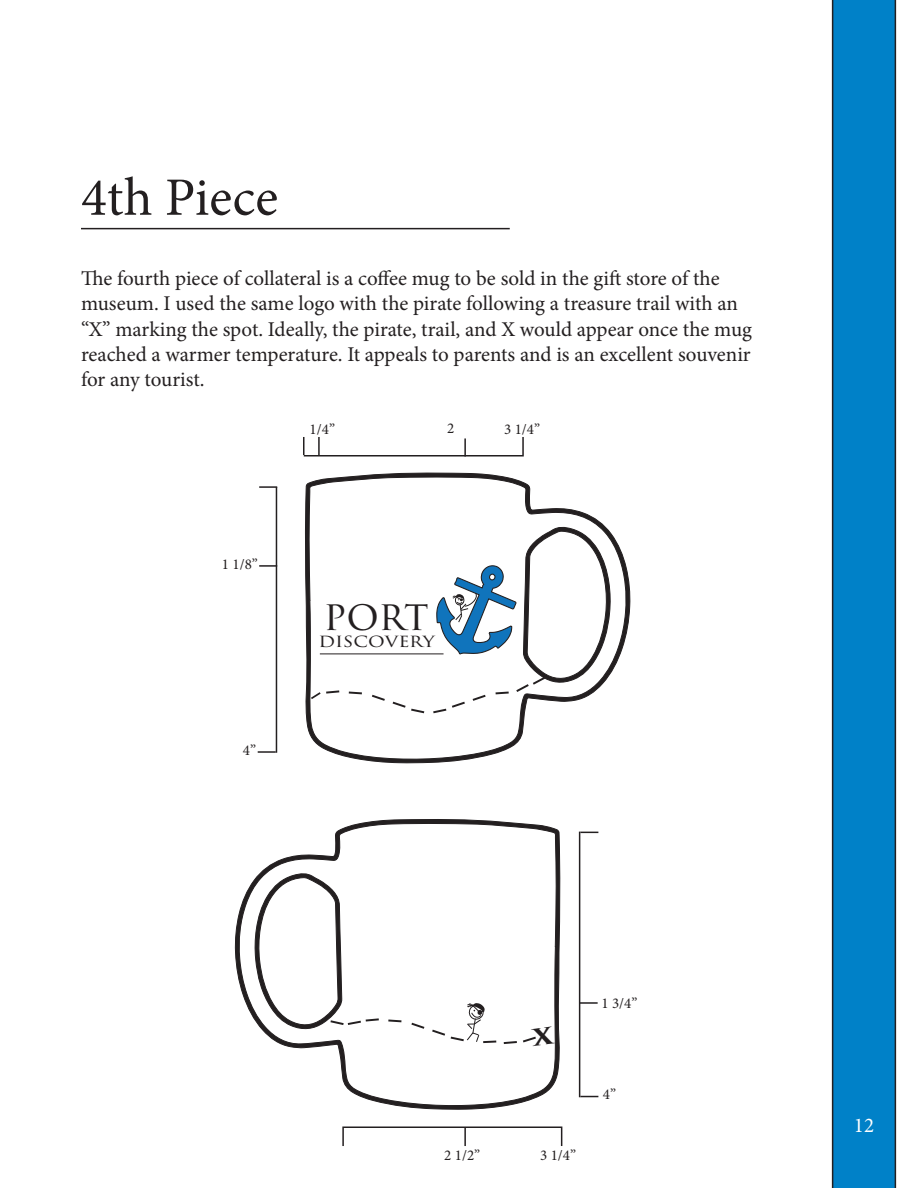
<style>
.page{position:relative;width:918px;height:1188px;background:#fff}
.page>*{position:absolute;margin:0;border:0;box-sizing:border-box;transform-origin:0 0}
.t1{font:54px "Minion Pro";color:#231f20}
.t2{font:40.2px "Trajan Pro 3";color:#231f20}
.t3{font:21px/25.2px "Minion Pro";letter-spacing:-.005em;color:#231f20}
.t4{font:21px "Minion Pro";color:#fff}
.t5{font:17.7px "Trajan Pro 3";letter-spacing:-.005em;color:#231f20;scale:1.17 1}
.t6{font:15px "Minion Pro";color:#231f20}
</style>
<div class="page">
<div style="left:832px;top:0;width:64px;height:1188px;background:#0081c8"></div>
<svg style="left:305px;top:472px;width:325px;height:246px"></svg>
<svg style="left:234px;top:718px;width:326px;height:392px"></svg>
<svg style="left:309px;top:689px;width:32px;height:12px"></svg>
<svg style="left:347px;top:690px;width:17px;height:5px"></svg>
<hr style="left:320px;top:654px;width:124px;height:1px;background:#231f20">
<svg style="left:370px;top:525px;width:241px;height:190px"></svg>
<hr style="left:304px;top:455px;width:220px;height:2px;background:#231f20">
<hr style="left:276px;top:487px;width:1px;height:266px;background:#231f20">
<svg style="left:303px;top:437px;width:1px;height:18px"></svg>
<svg style="left:318px;top:437px;width:2px;height:18px"></svg>
<svg style="left:464px;top:438px;width:2px;height:19px"></svg>
<svg style="left:522px;top:437px;width:2px;height:18px"></svg>
<hr style="left:342px;top:1126px;width:220px;height:2px;background:#231f20">
<hr style="left:579px;top:832px;width:1px;height:265px;background:#231f20">
<svg style="left:561px;top:1128px;width:1px;height:18px"></svg>
<svg style="left:342px;top:1128px;width:2px;height:18px"></svg>
<svg style="left:464px;top:1128px;width:2px;height:18px"></svg>
<svg style="left:259px;top:486px;width:18px;height:2px"></svg>
<svg style="left:259px;top:565px;width:17px;height:2px"></svg>
<svg style="left:258px;top:751px;width:18px;height:2px"></svg>
<svg style="left:580px;top:832px;width:18px;height:1px"></svg>
<svg style="left:580px;top:1096px;width:18px;height:1px"></svg>
<svg style="left:580px;top:1002px;width:18px;height:2px"></svg>
<hr style="left:81px;top:228px;width:429px;height:1px;background:#231f20">
<svg style="left:254px;top:872px;width:301px;height:189px"></svg>
<p class="t1" style="left:81px;top:161px;width:199px">4th Piece</p>
<p class="t3" style="left:81px;top:266px;width:672px">The fourth piece of collateral is a coffee mug to be sold in the gift store of the museum. I used the same logo with the pirate following a treasure trail with an “X” marking the spot. Ideally, the pirate, trail, and X would appear once the mug reached a warmer temperature. It appeals to parents and is an excellent souvenir for any tourist.</p>
<p class="t6" style="left:222px;top:554px;width:37px">1 1/8”</p>
<p class="t6" style="left:243px;top:740px;width:15px">4”</p>
<p class="t6" style="left:310px;top:419px;width:27px">1/4”</p>
<p class="t6" style="left:447px;top:418px;width:9px">2</p>
<p class="t6" style="left:504px;top:420px;width:37px">3 1/4”</p>
<p class="t2" style="left:324px;top:588px;width:106px">PORT</p>
<p class="t5" style="left:319px;top:628px;width:101px">DISCOVERY</p>
<p class="t6" style="left:444px;top:1145px;width:37px">2 1/2”</p>
<p class="t6" style="left:601px;top:993px;width:37px">1 3/4”</p>
<p class="t6" style="left:540px;top:1145px;width:37px">3 1/4”</p>
<p class="t6" style="left:603px;top:1084px;width:15px">4”</p>
<p class="t4" style="left:854px;top:1111px;width:22px">12</p>
</div>
